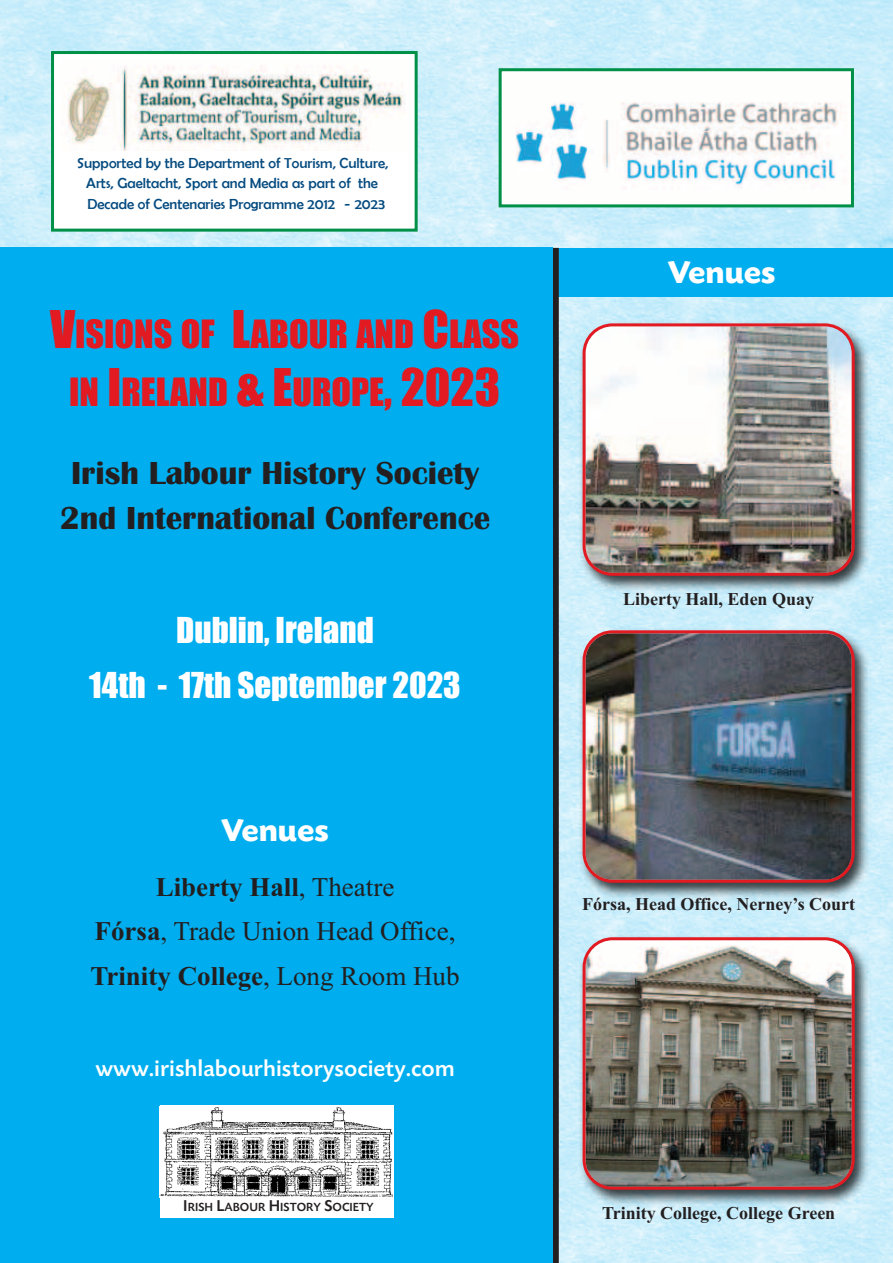
<style>
.page{position:relative;width:893px;height:1263px;background:#fff}
.page>*{position:absolute;margin:0;border:0;box-sizing:border-box;transform-origin:0 0}
.t1{font:36px "Impact";color:#e21a21}
.t2{font:700 33px "Britannic";color:#231f20}
.t3{font:33px "Impact";color:#fff}
.t4{font:700 33px "Today SB";color:#fff}
.t5{font:700 27px "Times New Roman";color:#231f20}
.t6{font:27px "Times New Roman";color:#231f20}
.t7{font:500 24px "Today SB";color:#fff}
.t8{font:700 18px "Times New Roman";color:#231f20}
.t9{font:14.7px/20.2px "Berlin Sans FB";color:#054b80;text-align:center}
.t10{font:500 12.3px "Today SB";color:#231f20}
.s1{font-size:48px}
.s2{font-weight:400}
.s3{font-weight:700}
.s4{font-size:16.5px}
</style>
<div class="page">
<img style="left:0;top:0;width:893px;height:1263px">
<div style="left:0;top:248px;width:893px;height:49px;background:#00aeef"></div>
<img style="left:503px;top:72px;width:347px;height:131px">
<div style="left:499px;top:68px;width:355px;height:139px;border:3px solid #009048"></div>
<div style="left:54px;top:54px;width:361px;height:175px;background:#fff"></div>
<div style="left:51px;top:51px;width:367px;height:181px;border:3px solid #009048"></div>
<img style="left:67px;top:66px;width:338px;height:84px">
<div style="left:547px;top:248px;width:12px;height:1015px;background:#231f20"></div>
<img style="left:576px;top:317px;width:298px;height:278px">
<img style="left:583px;top:323px;width:272px;height:253px">
<img style="left:576px;top:624px;width:298px;height:278px">
<img style="left:583px;top:630px;width:272px;height:253px">
<img style="left:576px;top:931px;width:298px;height:278px">
<img style="left:583px;top:937px;width:272px;height:253px">
<div style="left:0;top:248px;width:553px;height:1015px;background:#00aeef"></div>
<div style="left:160px;top:1105px;width:233px;height:113px;background:#fff"></div>
<img style="left:160px;top:1106px;width:234px;height:91px">
<p class="t9" style="left:77px;top:153px;width:313px">Supported by the Department of Tourism, Culture,<br>Arts, Gaeltacht, Sport and Media as part of the<br>Decade of Centenaries Programme 2012 - 2023</p>
<p class="t1" style="left:50px;top:323px;width:470px"><span class="s1">V</span>ISIONS OF <span class="s1">L</span>ABOUR AND <span class="s1">C</span>LASS</p>
<p class="t1" style="left:69px;top:380px;width:432px">IN <span class="s1">I</span>RELAND <span class="s1">&amp; E</span>UROPE<span class="s1">, 2023</span></p>
<p class="t2" style="left:71px;top:453px;width:410px">Irish Labour History Society</p>
<p class="t2" style="left:60px;top:498px;width:432px">2nd International Conference</p>
<p class="t3" style="left:176px;top:619px;width:199px">Dublin, Ireland</p>
<p class="t3" style="left:89px;top:675px;width:373px">14th - 17th September 2023</p>
<p class="t4" style="left:221px;top:818px;width:109px">Venues</p>
<p class="t5" style="left:156px;top:878px;width:240px">Liberty Hall<span class="s2">, Theatre</span></p>
<p class="t6" style="left:95px;top:921px;width:362px"><span class="s3">Fórsa</span>, Trade Union Head Office,</p>
<p class="t5" style="left:90px;top:967px;width:371px">Trinity College<span class="s2">, Long Room Hub</span></p>
<p class="t7" style="left:95px;top:1058px;width:361px">www.irishlabourhistorysociety.com</p>
<p class="t10" style="left:183px;top:1202px;width:192px"><span class="s4">I</span>RISH <span class="s4">L</span>ABOUR <span class="s4">H</span>ISTORY <span class="s4">S</span>OCIETY</p>
<p class="t4" style="left:668px;top:259px;width:109px">Venues</p>
<p class="t8" style="left:623px;top:593px;width:193px">Liberty Hall, Eden Quay</p>
<p class="t8" style="left:582px;top:898px;width:275px">Fórsa, Head Office, Nerney’s Court</p>
<p class="t8" style="left:602px;top:1207px;width:235px">Trinity College, College Green</p>
</div>
